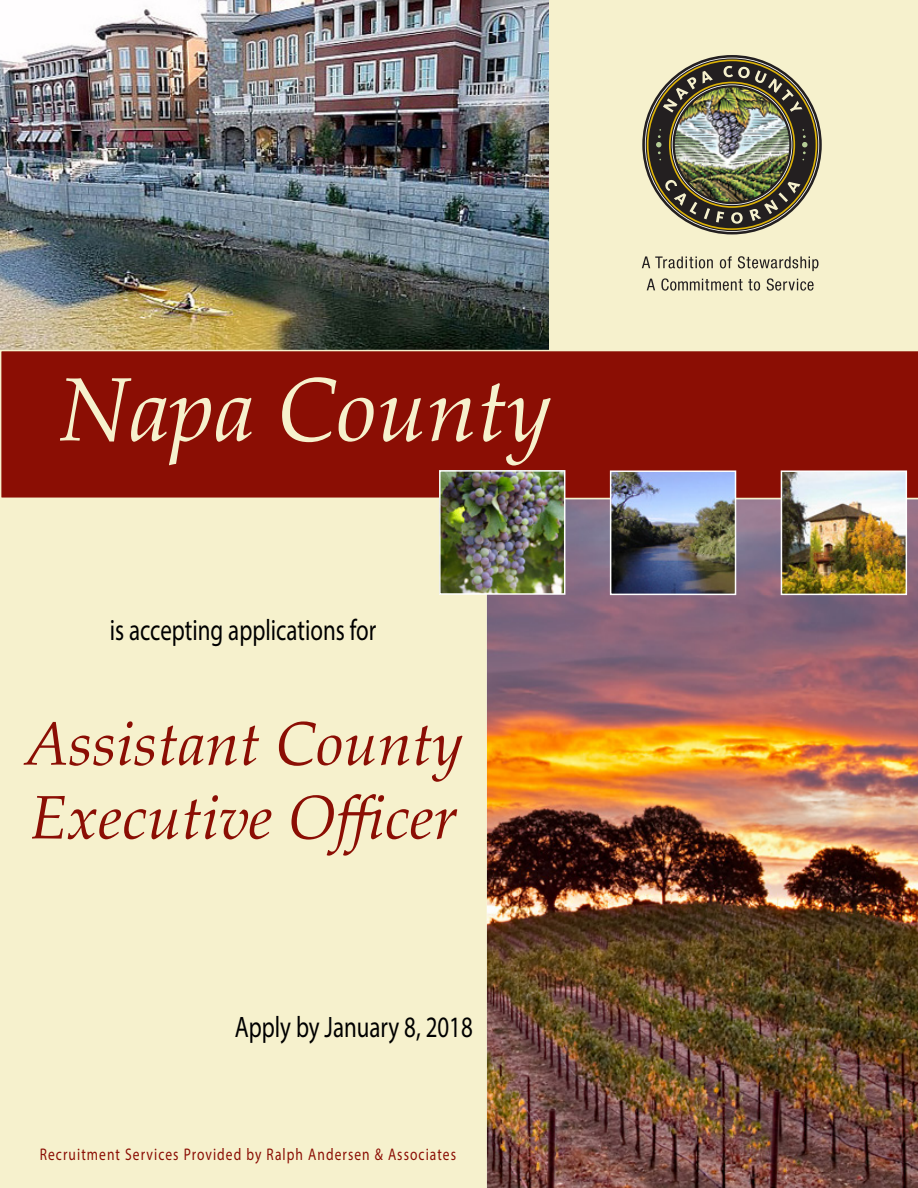
<style>
.page{position:relative;width:918px;height:1188px;background:#fff}
.page>*{position:absolute;margin:0;border:0;box-sizing:border-box;transform-origin:0 0}
.t1{font:italic 90px "Palatino Linotype";color:#f6f1cd}
.t2{font:italic 61.5px/73.8px "Palatino Linotype";color:#8b0e04}
.t3{font:29.7px "Myriad Pro";color:#000;scale:.77 1}
.t4{font:16.8px "Myriad Pro";letter-spacing:.08em;color:#8b0e04;scale:.8 1}
</style>
<div class="page">
<div style="left:549px;top:0;width:369px;height:350px;background:#f6f1cd"></div>
<svg style="left:0;top:60px;width:1px;height:78px"></svg>
<img style="left:1px;top:0;width:548px;height:350px">
<img style="left:487px;top:499px;width:431px;height:689px">
<div style="left:0;top:350px;width:918px;height:149px;background:#8b0e04"></div>
<div style="left:0;top:498px;width:487px;height:690px;background:#f6f1cd"></div>
<img style="left:784px;top:473px;width:120px;height:119px">
<div style="left:781px;top:470px;width:126px;height:125px;border:2px solid #fff"></div>
<img style="left:613px;top:473px;width:120px;height:119px">
<div style="left:610px;top:470px;width:126px;height:125px;border:2px solid #fff"></div>
<img style="left:442px;top:473px;width:120px;height:119px">
<div style="left:439px;top:470px;width:126px;height:125px;border:2px solid #fff"></div>
<svg style="left:642px;top:256px;width:71px;height:12px"></svg>
<svg style="left:720px;top:256px;width:12px;height:12px"></svg>
<svg style="left:738px;top:256px;width:80px;height:15px"></svg>
<svg style="left:647px;top:279px;width:8px;height:11px"></svg>
<svg style="left:661px;top:278px;width:99px;height:13px"></svg>
<svg style="left:767px;top:278px;width:47px;height:13px"></svg>
<img style="left:642px;top:55px;width:180px;height:179px">
<h1 class="t1" style="left:59px;top:346px;width:494px">Napa County</h1>
<h3 class="t3" style="left:110px;top:612px;width:348px">is accepting applications for</h3>
<h2 class="t2" style="left:24px;top:704px;width:441px">Assistant County<br>Executive Officer</h2>
<h3 class="t3" style="left:235px;top:1008px;width:311px">Apply by January 8, 2018</h3>
<p class="t4" style="left:40px;top:1144px;width:522px">Recruitment Services Provided by Ralph Andersen &amp; Associates</p>
</div>
